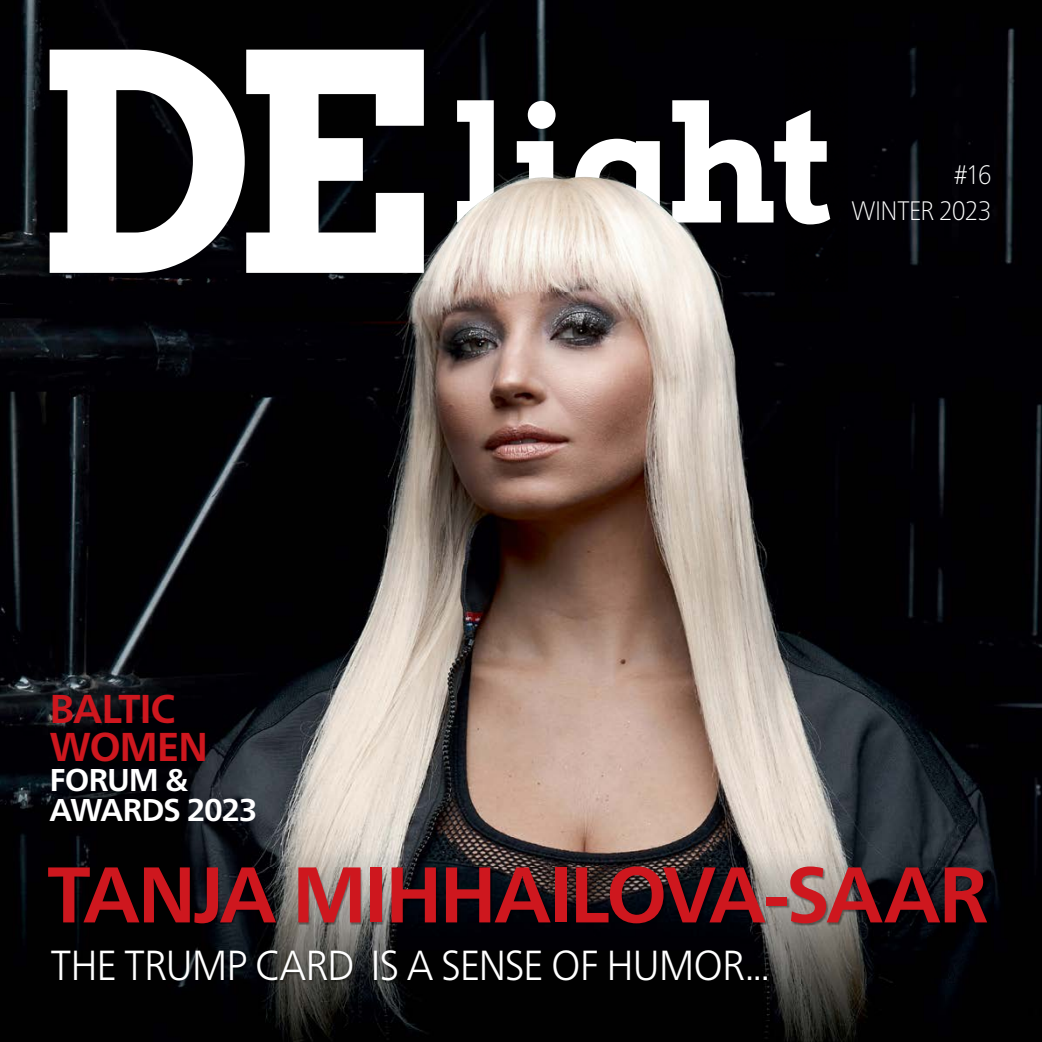
<style>
.page{position:relative;width:1042px;height:1042px;background:#fff}
.page>*{position:absolute;margin:0;border:0;box-sizing:border-box;transform-origin:0 0}
.t1{font:700 78.75px "Frutiger Neue LTW1 G";letter-spacing:-.04em;color:#ce171e}
.t2{font:300 42px "Frutiger Neue LTW1 G";letter-spacing:-.025em;color:#fff;scale:.93 1}
.t3{font:700 40.25px/38.5px "Frutiger Neue LTW1 G";letter-spacing:-.035em;color:#ce171e}
.t4{font:700 31.5px/29.8px "Frutiger Neue LTW1 G";letter-spacing:-.035em;color:#fff}
.t5{font:100 26.78px/35.9px "Frutiger Neue LTW1 G";letter-spacing:-.03em;color:#fff;text-align:right;scale:.92 1}
</style>
<div class="page">
<img style="left:0;top:0;width:1042px;height:1042px">
<img style="left:39px;top:39px;width:808px;height:252px">
<svg style="left:50px;top:50px;width:374px;height:223px"></svg>
<svg style="left:457px;top:100px;width:373px;height:159px;fill:#010105"></svg>
<img style="left:48px;top:867px;width:942px;height:116px">
<img style="left:421px;top:177px;width:293px;height:104px">
<p class="t3" style="left:50px;top:689px;width:160px">BALTIC<br>WOMEN</p>
<p class="t4" style="left:50px;top:765px;width:210px">FORUM &amp;<br>AWARDS 2023</p>
<p class="t5" style="left:851px;top:157px;width:154px">#16<br>WINTER 2023</p>
<h1 class="t1" style="left:47px;top:848px;width:942px">TANJA MIHHAILOVA-SAAR</h1>
<p class="t2" style="left:51px;top:939px;width:774px">THE TRUMP CARD IS A SENSE OF HUMOR...</p>
</div>
